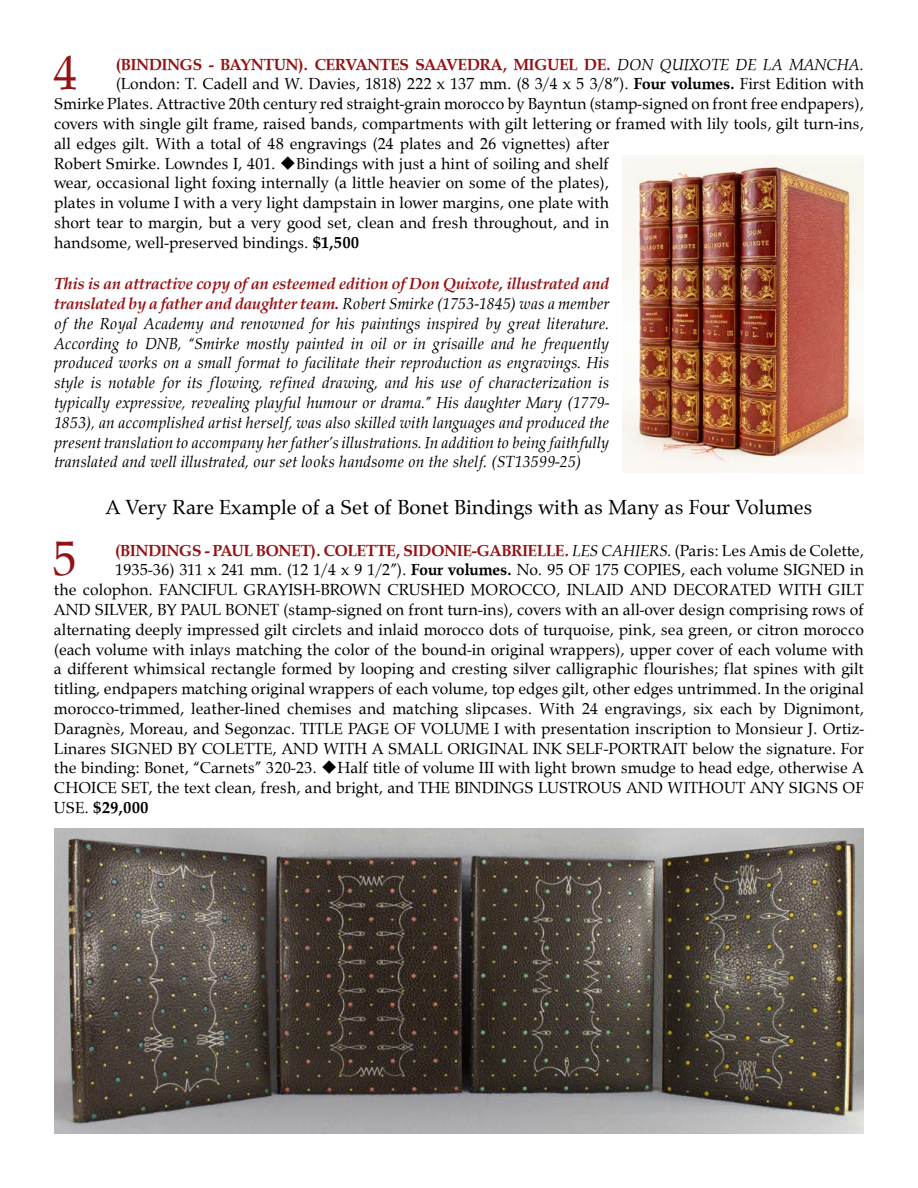
<style>
.page{position:relative;width:918px;height:1188px;background:#fff}
.page>*{position:absolute;margin:0;border:0;box-sizing:border-box;transform-origin:0 0}
.t1{font:49.95px "URW Palladio";color:#941215}
.t2{font:21px "URW Palladio";color:#000}
.t3{font:16.5px "URW Palladio";color:#000}
.t4{font:italic 16.5px/19.8px "URW Palladio";color:#000;text-align:justify}
.t5{font:700 16.5px "URW Palladio";color:#941215}
.t6{font:700 16.5px "URW Palladio";color:#000}
.s1{font-weight:400;font-style:italic;color:#000}
.s2{font-weight:700}
.s3{font-weight:700;color:#941215}
.s4{font-weight:400;color:#000}
.s5{font-weight:400}
</style>
<div class="page">
<img style="left:623px;top:155px;width:241px;height:317px">
<img style="left:54px;top:829px;width:810px;height:305px">
<h1 class="t1" style="left:53px;top:42px;width:27px">4</h1>
<p class="t5" style="left:116px;top:54px;width:750px">(BINDINGS - BAYNTUN). CERVANTES SAAVEDRA, MIGUEL DE. <span class="s1">DON QUIXOTE DE LA MANCHA.</span></p>
<p class="t3" style="left:116px;top:74px;width:750px">(London: T. Cadell and W. Davies, 1818) 222 x 137 mm. (8 3/4 x 5 3/8”). <span class="s2">Four volumes.</span> First Edition with</p>
<p class="t3" style="left:54px;top:94px;width:812px">Smirke Plates. Attractive 20th century red straight-grain morocco by Bayntun (stamp-signed on front free endpapers),</p>
<p class="t3" style="left:54px;top:113px;width:812px">covers with single gilt frame, raised bands, compartments with gilt lettering or framed with lily tools, gilt turn-ins,</p>
<p class="t3" style="left:54px;top:133px;width:557px">all edges gilt. With a total of 48 engravings (24 plates and 26 vignettes) after</p>
<p class="t3" style="left:54px;top:153px;width:557px">Robert Smirke. Lowndes I, 401. ◆Bindings with just a hint of soiling and shelf</p>
<p class="t3" style="left:54px;top:173px;width:557px">wear, occasional light foxing internally (a little heavier on some of the plates),</p>
<p class="t3" style="left:54px;top:193px;width:557px">plates in volume I with a very light dampstain in lower margins, one plate with</p>
<p class="t3" style="left:54px;top:212px;width:557px">short tear to margin, but a very good set, clean and fresh throughout, and in</p>
<p class="t3" style="left:54px;top:232px;width:307px">handsome, well-preserved bindings. <span class="s2">$1,500</span></p>
<p class="t4" style="left:54px;top:274px;width:557px"><span class="s3">This is an attractive copy of an esteemed edition of Don Quixote, illustrated and translated by a father and daughter team.</span> Robert Smirke (1753-1845) was a member of the Royal Academy and renowned for his paintings inspired by great literature.<br>According to DNB, “Smirke mostly painted in oil or in grisaille and he frequently produced works on a small format to facilitate their reproduction as engravings. His style is notable for its flowing, refined drawing, and his use of characterization is typically expressive, revealing playful humour or drama.” His daughter Mary (1779- 1853), an accomplished artist herself, was also skilled with languages and produced the present translation to accompany her father’s illustrations. In addition to being faithfully translated and well illustrated, our set looks handsome on the shelf. (ST13599-25)</p>
<p class="t2" style="left:105px;top:494px;width:709px">A Very Rare Example of a Set of Bonet Bindings with as Many as Four Volumes</p>
<h1 class="t1" style="left:52px;top:528px;width:27px">5</h1>
<p class="t5" style="left:115px;top:540px;width:750px">(BINDINGS - PAUL BONET). COLETTE, SIDONIE-GABRIELLE. <span class="s1">LES CAHIERS.</span> <span class="s4">(Paris: Les Amis de Colette,</span></p>
<p class="t3" style="left:115px;top:560px;width:750px">1935-36) 311 x 241 mm. (12 1/4 x 9 1/2”). <span class="s2">Four volumes.</span> No. 95 OF 175 COPIES, each volume SIGNED in</p>
<p class="t3" style="left:54px;top:580px;width:812px">the colophon. FANCIFUL GRAYISH-BROWN CRUSHED MOROCCO, INLAID AND DECORATED WITH GILT</p>
<p class="t3" style="left:54px;top:599px;width:812px">AND SILVER, BY PAUL BONET (stamp-signed on front turn-ins), covers with an all-over design comprising rows of</p>
<p class="t3" style="left:54px;top:619px;width:812px">alternating deeply impressed gilt circlets and inlaid morocco dots of turquoise, pink, sea green, or citron morocco</p>
<p class="t3" style="left:54px;top:639px;width:812px">(each volume with inlays matching the color of the bound-in original wrappers), upper cover of each volume with</p>
<p class="t3" style="left:54px;top:659px;width:812px">a different whimsical rectangle formed by looping and cresting silver calligraphic flourishes; flat spines with gilt</p>
<p class="t3" style="left:54px;top:679px;width:812px">titling, endpapers matching original wrappers of each volume, top edges gilt, other edges untrimmed. In the original</p>
<p class="t3" style="left:54px;top:698px;width:812px">morocco-trimmed, leather-lined chemises and matching slipcases. With 24 engravings, six each by Dignimont,</p>
<p class="t3" style="left:54px;top:718px;width:812px">Daragnès, Moreau, and Segonzac. TITLE PAGE OF VOLUME I with presentation inscription to Monsieur J. Ortiz-</p>
<p class="t3" style="left:54px;top:738px;width:812px">Linares SIGNED BY COLETTE, AND WITH A SMALL ORIGINAL INK SELF-PORTRAIT below the signature. For</p>
<p class="t3" style="left:54px;top:758px;width:812px">the binding: Bonet, “Carnets” 320-23. ◆Half title of volume III with light brown smudge to head edge, otherwise A</p>
<p class="t3" style="left:54px;top:778px;width:811px">CHOICE SET, the text clean, fresh, and bright, and THE BINDINGS LUSTROUS AND WITHOUT ANY SIGNS OF</p>
<p class="t6" style="left:54px;top:797px;width:96px"><span class="s5">USE.</span> $29,000</p>
</div>
